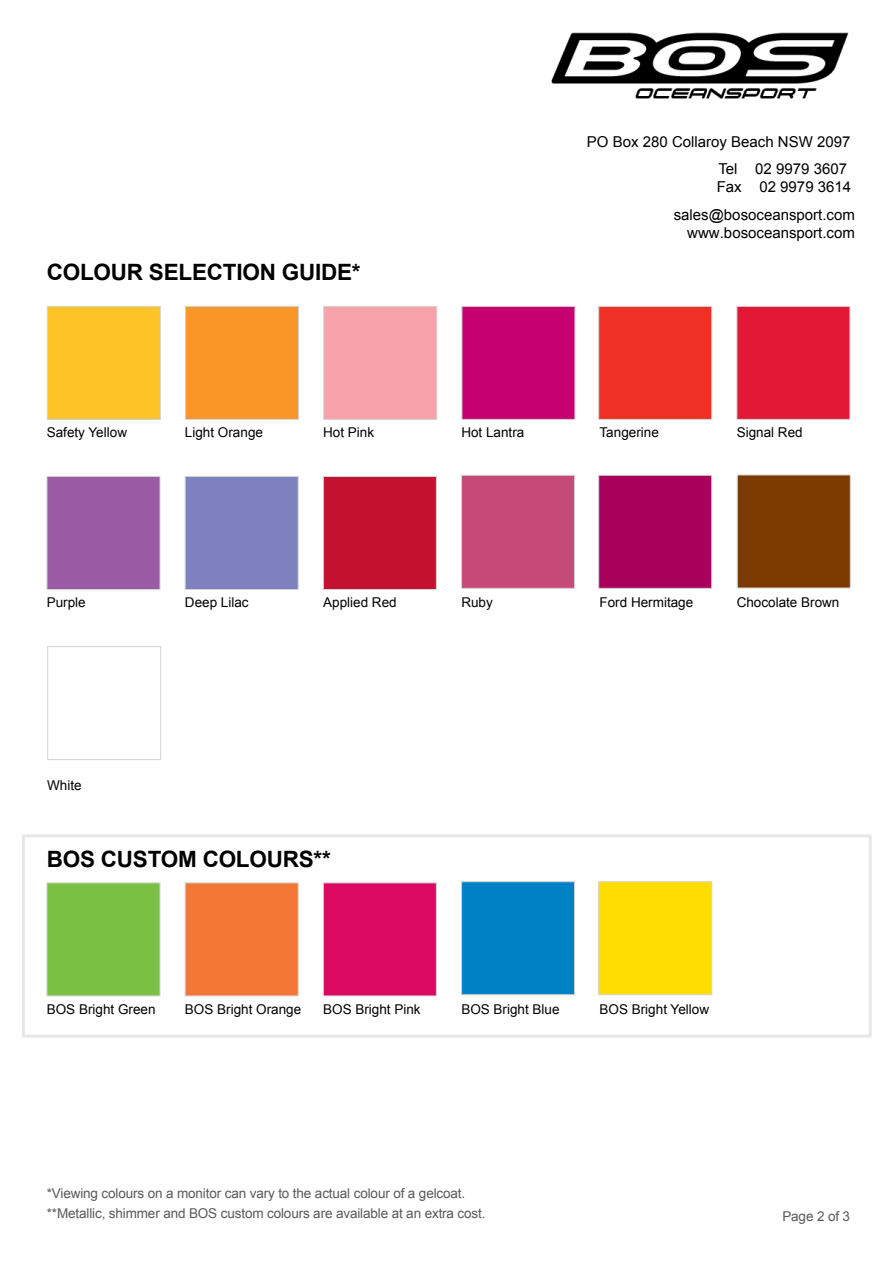
<style>
.page{position:relative;width:893px;height:1263px;background:#fff}
.page>*{position:absolute;margin:0;border:0;box-sizing:border-box;transform-origin:0 0}
.t1{font:700 22.5px "Arial";letter-spacing:-.01em;color:#000}
.t2{font:15px/26.5px "Arial";color:#000;text-align:right}
.t3{font:13.5px "Arial";color:#000}
.t4{font:13.5px/20.4px "Arial";letter-spacing:-.01em;color:#58595b}
.s1{font-style:inherit}
</style>
<div class="page">
<div style="left:22px;top:834px;width:850px;height:203px;border:3px solid #e6e7e8"></div>
<div style="left:47px;top:306px;width:114px;height:114px;background:#ffc425;border:1px solid #d1d3d4"></div>
<div style="left:185px;top:306px;width:114px;height:114px;background:#f89728;border:1px solid #d1d3d4"></div>
<div style="left:324px;top:306px;width:113px;height:114px;background:#f6a2a8;border:1px solid #d1d3d4"></div>
<div style="left:462px;top:306px;width:113px;height:114px;background:#c6006f;border:1px solid #d1d3d4"></div>
<div style="left:598px;top:306px;width:114px;height:114px;background:#ee3124;border:1px solid #d1d3d4"></div>
<div style="left:737px;top:306px;width:113px;height:114px;background:#e31837;border:1px solid #d1d3d4"></div>
<div style="left:47px;top:476px;width:113px;height:114px;background:#9b5ba5;border:1px solid #d1d3d4"></div>
<div style="left:47px;top:883px;width:113px;height:113px;background:#7ac143"></div>
<div style="left:185px;top:476px;width:113px;height:114px;background:#7e81be;border:1px solid #d1d3d4"></div>
<div style="left:185px;top:883px;width:113px;height:113px;background:#f47735"></div>
<div style="left:323px;top:476px;width:114px;height:114px;background:#c41230;border:1px solid #d1d3d4"></div>
<div style="left:323px;top:883px;width:114px;height:113px;background:#db0962;border:1px solid #d1d3d4"></div>
<div style="left:461px;top:475px;width:114px;height:113px;background:#c64a77;border:1px solid #d1d3d4"></div>
<div style="left:461px;top:881px;width:114px;height:114px;background:#0081c6;border:1px solid #d1d3d4"></div>
<div style="left:598px;top:475px;width:114px;height:113px;background:#a8005b;border:1px solid #d1d3d4"></div>
<div style="left:598px;top:881px;width:114px;height:114px;background:#fd0;border:1px solid #d1d3d4"></div>
<div style="left:737px;top:475px;width:113px;height:113px;background:#7c3a00"></div>
<div style="left:47px;top:646px;width:114px;height:114px;background:#fff;border:1px solid #d1d3d4"></div>
<img style="left:551px;top:32px;width:298px;height:67px">
<h1 class="t1" style="left:47px;top:257px;width:315px">COLOUR SELECTION GUIDE*</h1>
<p class="t2" style="left:587px;top:129px;width:265px">PO Box 280 Collaroy Beach NSW 2097<br>Tel 02 9979 3607</p>
<p class="t2" style="left:674px;top:172px;width:183px;line-height:28px">Fax 02 9979 3614 sales@bosoceansport.com</p>
<p class="t2" style="left:687px;top:219px;width:169px">www.bosoceansport.com</p>
<p class="t3" style="left:47px;top:424px;width:82px">Safety Yellow</p>
<p class="t3" style="left:185px;top:424px;width:80px">Light Orange</p>
<p class="t3" style="left:323px;top:424px;width:53px">Hot Pink</p>
<p class="t3" style="left:461px;top:424px;width:65px">Hot Lantra</p>
<p class="t3" style="left:600px;top:424px;width:61px">Tangerine</p>
<p class="t3" style="left:737px;top:424px;width:68px">Signal Red</p>
<p class="t3" style="left:47px;top:594px;width:41px">Purple</p>
<p class="t3" style="left:185px;top:594px;width:65px">Deep Lilac</p>
<p class="t3" style="left:323px;top:594px;width:75px">Applied Red</p>
<p class="t3" style="left:461px;top:594px;width:33px">Ruby</p>
<p class="t3" style="left:600px;top:594px;width:95px">Ford Hermitage</p>
<p class="t3" style="left:737px;top:594px;width:104px">Chocolate Brown</p>
<p class="t3" style="left:47px;top:776px;width:36px">White</p>
<h1 class="t1" style="left:47px;top:844px;width:286px">BOS CUSTOM COLOURS**</h1>
<p class="t3" style="left:47px;top:1000px;width:110px">BOS Bright Green</p>
<p class="t3" style="left:185px;top:1000px;width:118px">BOS Bright Orange</p>
<p class="t3" style="left:323px;top:1000px;width:99px">BOS Bright Pink</p>
<p class="t3" style="left:461px;top:1000px;width:100px">BOS Bright Blue</p>
<p class="t3" style="left:600px;top:1000px;width:111px">BOS Bright Yellow</p>
<p class="t4" style="left:47px;top:1183px;width:440px">*Viewing colours on a monitor can vary to the actual colour of a gelcoat. **Metallic, shimmer and BOS custom colours are available at an extra cost.</p>
<p class="t4" style="left:782px;top:1206px;width:69px">Page 2 of <span class="s1">3</span></p>
</div>
